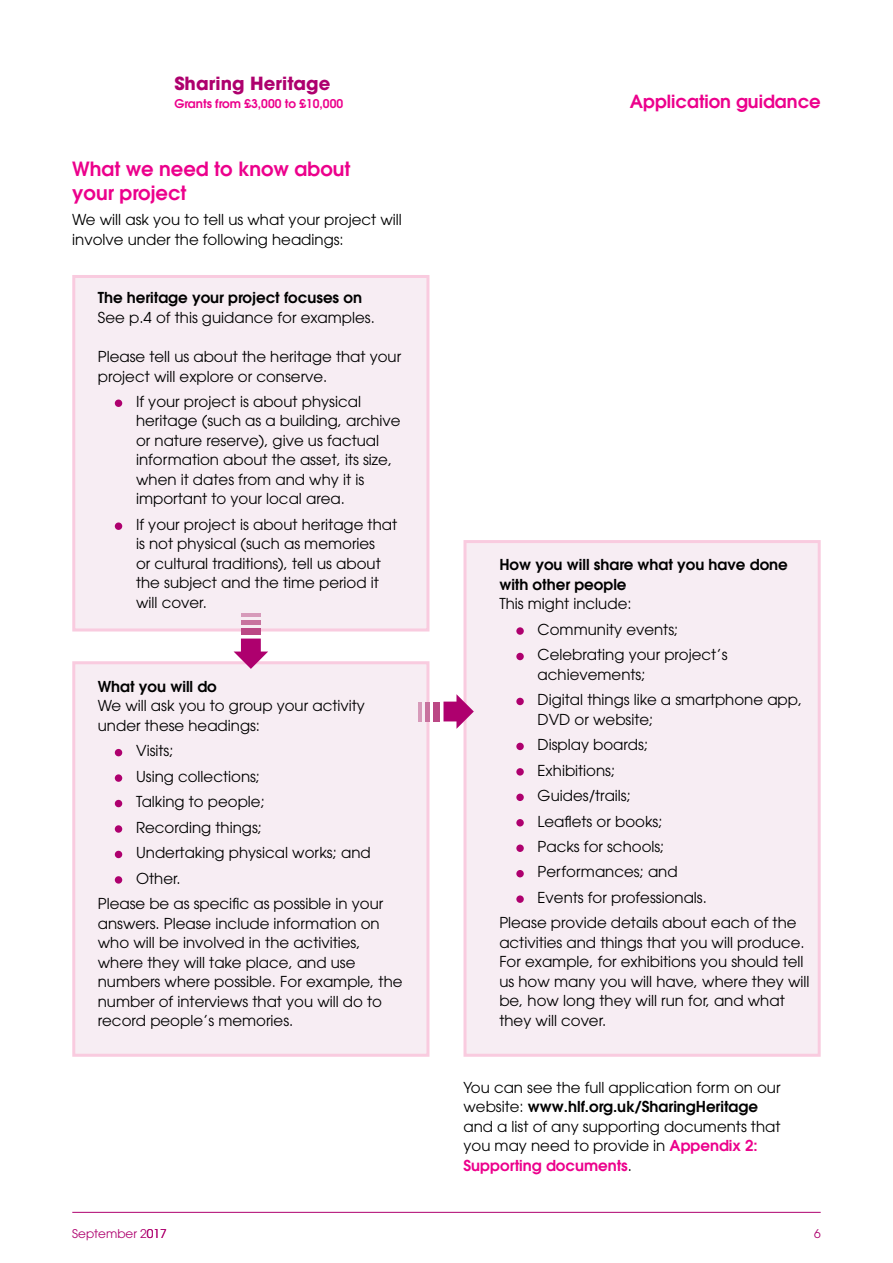
<style>
.page{position:relative;width:893px;height:1263px;background:#fff}
.page>*{position:absolute;margin:0;border:0;box-sizing:border-box;transform-origin:0 0}
.t1{font:600 19.5px/24px "ITC Avant Garde Pro";color:#ec008c}
.t2{font:600 18px "ITC Avant Garde Pro";color:#ec008c}
.t3{font:700 18px "ITC Avant Garde Pro";color:#ae006e}
.t4{font:15px/19.5px "ITC Avant Garde Pro";color:#000}
.t5{font:600 15px/19.5px "ITC Avant Garde Pro";color:#000}
.t6{font:600 12px "ITC Avant Garde Pro";color:#ec008c}
.t7{font:12px "ITC Avant Garde Pro";color:#ae006e}
.s1{font-family:"ITC Avant Garde Std"}
.s2{font-weight:600}
.s3{font-weight:600;color:#ec008c}
</style>
<div class="page">
<hr style="left:72px;top:1212px;width:749px;height:1px;background:#ae006e">
<div style="left:72px;top:275px;width:357px;height:356px;background:#f7edf3;border:3px solid #f9cbdf"></div>
<div style="left:72px;top:661px;width:357px;height:396px;background:#f7edf3;border:3px solid #f9cbdf"></div>
<div style="left:463px;top:540px;width:358px;height:517px;background:#f7edf3;border:3px solid #f9cbdf"></div>
<div style="left:516px;top:743px;width:8px;height:7px;background:#ae006e;border-radius:50%"></div>
<div style="left:516px;top:768px;width:8px;height:7px;background:#ae006e;border-radius:50%"></div>
<div style="left:516px;top:794px;width:8px;height:7px;background:#ae006e;border-radius:50%"></div>
<div style="left:516px;top:819px;width:8px;height:7px;background:#ae006e;border-radius:50%"></div>
<div style="left:516px;top:844px;width:8px;height:8px;background:#ae006e;border-radius:50%"></div>
<div style="left:516px;top:870px;width:8px;height:7px;background:#ae006e;border-radius:50%"></div>
<div style="left:516px;top:895px;width:8px;height:8px;background:#ae006e;border-radius:50%"></div>
<div style="left:115px;top:749px;width:7px;height:7px;background:#ae006e;border-radius:50%"></div>
<div style="left:115px;top:774px;width:7px;height:8px;background:#ae006e;border-radius:50%"></div>
<div style="left:115px;top:800px;width:7px;height:7px;background:#ae006e;border-radius:50%"></div>
<div style="left:115px;top:825px;width:7px;height:8px;background:#ae006e;border-radius:50%"></div>
<div style="left:115px;top:851px;width:7px;height:7px;background:#ae006e;border-radius:50%"></div>
<div style="left:115px;top:876px;width:7px;height:8px;background:#ae006e;border-radius:50%"></div>
<div style="left:115px;top:399px;width:7px;height:8px;background:#ae006e;border-radius:50%"></div>
<div style="left:115px;top:522px;width:7px;height:8px;background:#ae006e;border-radius:50%"></div>
<div style="left:241px;top:629px;width:20px;height:6px;background:#bb4885"></div>
<div style="left:241px;top:620px;width:20px;height:5px;background:#c8729e"></div>
<hr style="left:241px;top:614px;width:20px;height:3px;background:#d79bba">
<div style="left:434px;top:702px;width:6px;height:19px;background:#bb4885"></div>
<div style="left:425px;top:702px;width:5px;height:19px;background:#c8729e"></div>
<hr style="left:419px;top:702px;width:3px;height:19px;background:#d79bba">
<svg style="left:234px;top:638px;width:34px;height:31px"></svg>
<div style="left:516px;top:627px;width:8px;height:8px;background:#ae006e;border-radius:50%"></div>
<div style="left:516px;top:653px;width:8px;height:7px;background:#ae006e;border-radius:50%"></div>
<svg style="left:443px;top:694px;width:31px;height:35px"></svg>
<div style="left:516px;top:698px;width:8px;height:7px;background:#ae006e;border-radius:50%"></div>
<p class="t3" style="left:174px;top:72px;width:158px">Sharing Heritage</p>
<p class="t6" style="left:174px;top:96px;width:170px">Grants from £3,000 to £10,000</p>
<h3 class="t1" style="left:72px;top:157px;width:280px">What we need to know about your project</h3>
<p class="t4" style="left:72px;top:210px;width:331px">We will ask you to tell us what your project will involve under the following headings:</p>
<p class="t5" style="left:98px;top:288px;width:266px">The heritage your project focuses on</p>
<p class="t4" style="left:98px;top:308px;width:279px">See p.4 of this guidance for examples.</p>
<p class="t4" style="left:98px;top:347px;width:305px">Please tell us about the heritage that your project will explore or conserve.</p>
<p class="t4" style="left:136px;top:391px;width:266px">If your project is about physical heritage (such as a building, archive or nature reserve), give us factual information about the asset, its size, when it dates from and why it is important to your local area.</p>
<p class="t4" style="left:136px;top:514px;width:263px">If your project is about heritage that is not physical (such as memories<br>or cultural traditions), tell us about the subject and the time period it will cover.</p>
<p class="t5" style="left:98px;top:676px;width:121px">What you will do</p>
<p class="t4" style="left:98px;top:696px;width:269px">We will ask you to group your activity under these headings:</p>
<p class="t4" style="left:136px;top:741px;width:39px">Visits;</p>
<p class="t4" style="left:136px;top:766px;width:126px">Using collections;</p>
<p class="t4" style="left:136px;top:792px;width:130px">Talking to people;</p>
<p class="t4" style="left:136px;top:817px;width:127px">Recording things;</p>
<p class="t4" style="left:136px;top:843px;width:236px">Undertaking physical works; and</p>
<p class="t4" style="left:98px;top:865px;width:287px;line-height:25.5px;text-indent:38px">Other.<br>Please be as specific as possible in your</p>
<p class="t4" style="left:98px;top:913px;width:306px">answers. Please include information on who will be involved in the activities, where they will take place, and use numbers where possible. For example, the number of interviews that you will do to record people’s memories.</p>
<p class="t7" style="left:72px;top:1226px;width:96px">September <span class="s1">2017</span></p>
<p class="t2" style="left:630px;top:90px;width:192px">Application guidance</p>
<p class="t5" style="left:499px;top:555px;width:290px">How you will share what you have done with other people</p>
<p class="t4" style="left:499px;top:594px;width:134px">This might include:</p>
<p class="t4" style="left:538px;top:619px;width:142px">Community events;</p>
<p class="t4" style="left:538px;top:645px;width:191px">Celebrating your project’s achievements;</p>
<p class="t4" style="left:538px;top:690px;width:266px">Digital things like a smartphone app,<br>DVD or website;</p>
<p class="t4" style="left:538px;top:735px;width:112px">Display boards;</p>
<p class="t4" style="left:538px;top:760px;width:79px">Exhibitions;</p>
<p class="t4" style="left:538px;top:786px;width:95px">Guides/trails;</p>
<p class="t4" style="left:538px;top:811px;width:126px">Leaflets or books;</p>
<p class="t4" style="left:538px;top:836px;width:128px">Packs for schools;</p>
<p class="t4" style="left:538px;top:862px;width:142px">Performances; and</p>
<p class="t4" style="left:499px;top:884px;width:299px;line-height:25.5px;text-indent:38px">Events for professionals.<br>Please provide details about each of the</p>
<p class="t4" style="left:499px;top:932px;width:312px">activities and things that you will produce.<br>For example, for exhibitions you should tell us how many you will have, where they will</p>
<p class="t4" style="left:499px;top:991px;width:287px">be, how long they will run for, and what they will cover.</p>
<p class="t4" style="left:463px;top:1077px;width:318px">You can see the full application form on our website: <span class="s2">www.hlf.org.uk/SharingHeritage </span>and a list of any supporting documents that you may need to provide in <span class="s3">Appendix 2:<br>Supporting documents</span>.</p>
<p class="t7" style="left:814px;top:1226px;width:8px">6</p>
</div>
